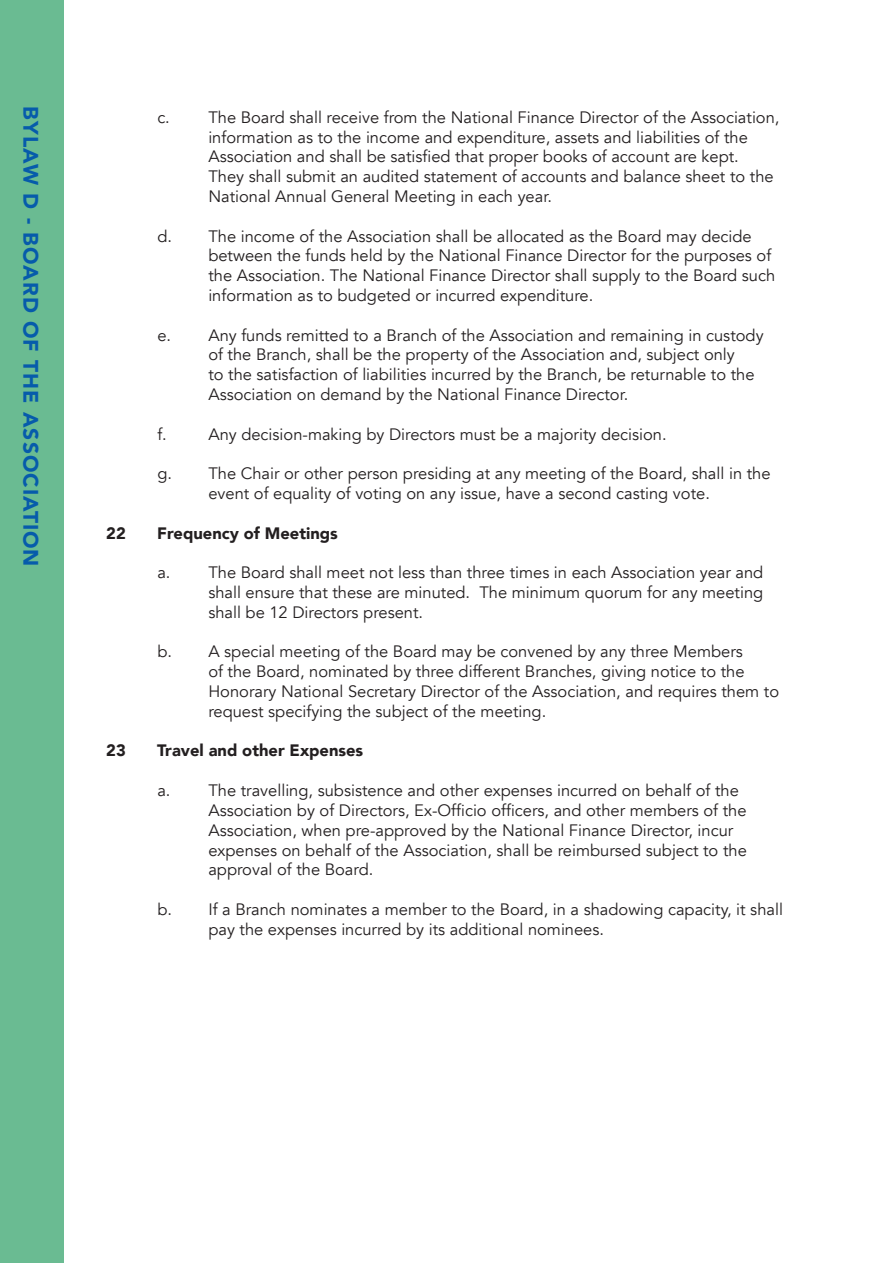
<style>
.page{position:relative;width:893px;height:1263px;background:#fff}
.page>*{position:absolute;margin:0;border:0;box-sizing:border-box;transform-origin:0 0}
.t1{font:900 21px "Avenir";letter-spacing:.05em;color:#065bab}
.t2{font:16.5px/19.8px "Avenir";color:#231f20}
.t3{font:900 16.5px "Avenir";color:#231f20}
</style>
<div class="page">
<div style="left:0;top:0;width:64px;height:1263px;background:#6abb92"></div>
<p class="t1" style="left:49px;top:106px;width:462px;rotate:90deg">BYLAW D - BOARD OF THE ASSOCIATION</p>
<p class="t2" style="left:208px;top:108px;width:573px;text-indent:-51px">c. The Board shall receive from the National Finance Director of the Association, information as to the income and expenditure, assets and liabilities of the Association and shall be satisfied that proper books of account are kept.<br>They shall submit an audited statement of accounts and balance sheet to the National Annual General Meeting in each year.</p>
<p class="t2" style="left:208px;top:226px;width:568px;text-indent:-51px">d. The income of the Association shall be allocated as the Board may decide between the funds held by the National Finance Director for the purposes of the Association. The National Finance Director shall supply to the Board such information as to budgeted or incurred expenditure.</p>
<p class="t2" style="left:208px;top:325px;width:557px;text-indent:-51px">e. Any funds remitted to a Branch of the Association and remaining in custody of the Branch, shall be the property of the Association and, subject only<br>to the satisfaction of liabilities incurred by the Branch, be returnable to the Association on demand by the National Finance Director.</p>
<p class="t2" style="left:157px;top:424px;width:11px">f.</p>
<p class="t2" style="left:208px;top:424px;width:460px">Any decision-making by Directors must be a majority decision.</p>
<p class="t2" style="left:157px;top:464px;width:615px;text-align:center">g. The Chair or other person presiding at any meeting of the Board, shall in the event of equality of voting on any issue, have a second casting vote.</p>
<p class="t3" style="left:106px;top:519px;width:21px">22</p>
<p class="t3" style="left:157px;top:519px;width:182px">Frequency of Meetings</p>
<p class="t2" style="left:208px;top:563px;width:556px;text-align:justify;text-indent:-51px">a. The Board shall meet not less than three times in each Association year and shall ensure that these are minuted. The minimum quorum for any meeting shall be 12 Directors present.</p>
<p class="t2" style="left:208px;top:642px;width:572px;text-indent:-51px">b. A special meeting of the Board may be convened by any three Members<br>of the Board, nominated by three different Branches, giving notice to the Honorary National Secretary Director of the Association, and requires them to request specifying the subject of the meeting.</p>
<p class="t3" style="left:106px;top:737px;width:21px">23</p>
<p class="t3" style="left:157px;top:737px;width:207px">Travel and other Expenses</p>
<p class="t2" style="left:208px;top:781px;width:540px;text-indent:-51px">a. The travelling, subsistence and other expenses incurred on behalf of the Association by of Directors, Ex-Officio officers, and other members of the Association, when pre-approved by the National Finance Director, incur expenses on behalf of the Association, shall be reimbursed subject to the approval of the Board.</p>
<p class="t2" style="left:208px;top:900px;width:576px;text-indent:-51px">b. If a Branch nominates a member to the Board, in a shadowing capacity, it shall pay the expenses incurred by its additional nominees.</p>
</div>
